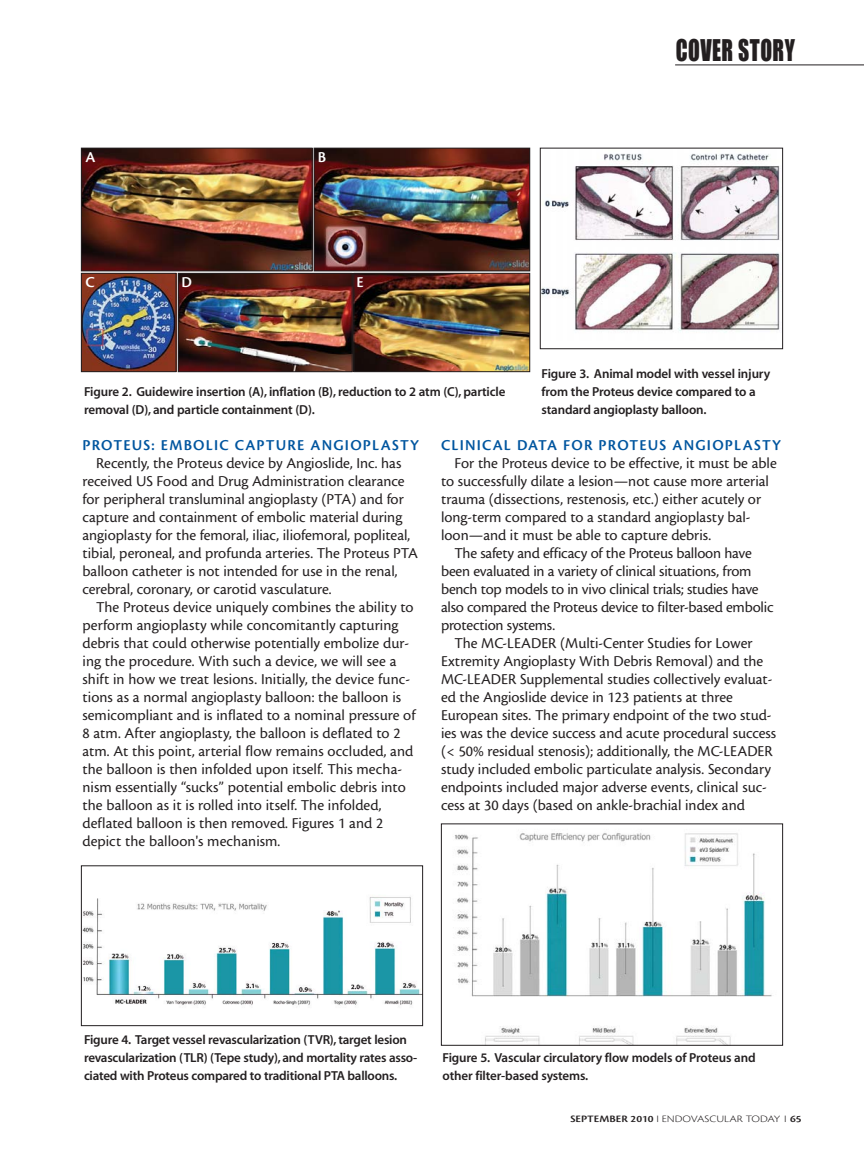
<style>
.page{position:relative;width:864px;height:1161px;background:#fff}
.page>*{position:absolute;margin:0;border:0;box-sizing:border-box;transform-origin:0 0}
.t1{font:27.75px "Impact";letter-spacing:.02em;color:#231f20;scale:.78 1}
.t2{font:15.75px/18px "Cronos MM 408 11";color:#231f20}
.t3{font:15.75px "Cronos MM 574 11";letter-spacing:.075em;color:#00559f}
.t4{font:15.75px "Cronos MM 574 11";color:#fff}
.t5{font:13.05px/18px "Myriad MM 565 600";letter-spacing:-.01em;color:#231f20}
.t6{font:10.2px "Cronos MM 250 11";color:#231f20;scale:1.18 1}
.s1{font-family:"Cronos MM 574 11"}
</style>
<div class="page">
<hr style="left:675px;top:65px;width:189px;height:1px;background:#231f20">
<img style="left:542px;top:153px;width:238px;height:179px">
<div style="left:540px;top:148px;width:243px;height:201px;border:1px solid #231f20"></div>
<img style="left:455px;top:833px;width:317px;height:211px">
<div style="left:441px;top:824px;width:342px;height:222px;border:1px solid #231f20"></div>
<img style="left:83px;top:897px;width:338px;height:109px">
<div style="left:81px;top:865px;width:342px;height:161px;border:1px solid #231f20"></div>
<img style="left:180px;top:275px;width:171px;height:95px">
<div style="left:178px;top:273px;width:175px;height:99px;border:1px solid #231f20"></div>
<img style="left:83px;top:275px;width:91px;height:95px">
<div style="left:81px;top:273px;width:95px;height:99px;border:1px solid #231f20"></div>
<img style="left:355px;top:275px;width:173px;height:95px">
<div style="left:353px;top:273px;width:177px;height:99px;border:1px solid #231f20"></div>
<img style="left:83px;top:150px;width:228px;height:119px">
<div style="left:81px;top:148px;width:232px;height:123px;border:1px solid #231f20"></div>
<img style="left:316px;top:150px;width:212px;height:119px">
<div style="left:314px;top:148px;width:216px;height:123px;border:1px solid #231f20"></div>
<p class="t4" style="left:86px;top:152px;width:11px">A</p>
<p class="t4" style="left:318px;top:152px;width:10px">B</p>
<h1 class="t1" style="left:676px;top:41px;width:154px">COVER STORY</h1>
<p class="t4" style="left:86px;top:277px;width:11px">C</p>
<p class="t4" style="left:181px;top:277px;width:12px">D</p>
<p class="t4" style="left:357px;top:277px;width:9px">E</p>
<p class="t5" style="left:84px;top:384px;width:423px">Figure 2. Guidewire insertion (A), inflation (B), reduction to 2 atm (C), particle removal (D), and particle containment (D).</p>
<p class="t5" style="left:542px;top:366px;width:230px">Figure 3. Animal model with vessel injury from the Proteus device compared to a standard angioplasty balloon.</p>
<p class="t3" style="left:83px;top:440px;width:338px">PROTEUS: EMBOLIC CAPTURE ANGIOPLASTY</p>
<p class="t2" style="left:83px;top:455px;width:337px;text-indent:13px">Recently, the Proteus device by Angioslide, Inc. has received US Food and Drug Administration clearance for peripheral transluminal angioplasty (PTA) and for capture and containment of embolic material during angioplasty for the femoral, iliac, iliofemoral, popliteal, tibial, peroneal, and profunda arteries. The Proteus PTA balloon catheter is not intended for use in the renal, cerebral, coronary, or carotid vasculature.</p>
<p class="t2" style="left:83px;top:599px;width:335px;text-indent:13px">The Proteus device uniquely combines the ability to perform angioplasty while concomitantly capturing debris that could otherwise potentially embolize dur&shy;ing the procedure. With such a device, we will see a shift in how we treat lesions. Initially, the device func&shy;tions as a normal angioplasty balloon: the balloon is semicompliant and is inflated to a nominal pressure of 8 atm. After angioplasty, the balloon is deflated to 2 atm. At this point, arterial flow remains occluded, and the balloon is then infolded upon itself. This mecha&shy;nism essentially “sucks” potential embolic debris into the balloon as it is rolled into itself. The infolded, deflated balloon is then removed. Figures 1 and 2 depict the balloon's mechanism.</p>
<p class="t3" style="left:441px;top:440px;width:341px">CLINICAL DATA FOR PROTEUS ANGIOPLASTY</p>
<p class="t2" style="left:455px;top:455px;width:324px">For the Proteus device to be effective, it must be able</p>
<p class="t2" style="left:441px;top:473px;width:329px">to successfully dilate a lesion—not cause more arterial</p>
<p class="t2" style="left:441px;top:491px;width:322px">trauma (dissections, restenosis, etc.) either acutely or</p>
<p class="t2" style="left:441px;top:509px;width:311px">long-term compared to a standard angioplasty bal-</p>
<p class="t2" style="left:441px;top:527px;width:272px">loon—and it must be able to capture debris.</p>
<p class="t2" style="left:455px;top:545px;width:299px">The safety and efficacy of the Proteus balloon have</p>
<p class="t2" style="left:441px;top:563px;width:312px">been evaluated in a variety of clinical situations, from</p>
<p class="t2" style="left:441px;top:581px;width:319px">bench top models to in vivo clinical trials; studies have</p>
<p class="t2" style="left:441px;top:599px;width:334px">also compared the Proteus device to filter-based embolic</p>
<p class="t2" style="left:441px;top:617px;width:116px">protection systems.</p>
<p class="t2" style="left:455px;top:635px;width:300px">The MC-LEADER (Multi-Center Studies for Lower</p>
<p class="t2" style="left:441px;top:653px;width:324px">Extremity Angioplasty With Debris Removal) and the</p>
<p class="t2" style="left:441px;top:671px;width:333px">MC-LEADER Supplemental studies collectively evaluat-</p>
<p class="t2" style="left:441px;top:689px;width:293px">ed the Angioslide device in 123 patients at three</p>
<p class="t2" style="left:441px;top:707px;width:332px">European sites. The primary endpoint of the two stud-</p>
<p class="t2" style="left:441px;top:725px;width:337px">ies was the device success and acute procedural success</p>
<p class="t2" style="left:441px;top:743px;width:333px">(&lt; 50% residual stenosis); additionally, the MC-LEADER</p>
<p class="t2" style="left:441px;top:761px;width:332px">study included embolic particulate analysis. Secondary</p>
<p class="t2" style="left:441px;top:779px;width:328px">endpoints included major adverse events, clinical suc-</p>
<p class="t2" style="left:441px;top:797px;width:305px">cess at 30 days (based on ankle-brachial index and</p>
<p class="t5" style="left:84px;top:1032px;width:335px">Figure 4. Target vessel revascularization (TVR), target lesion revascularization (TLR) (Tepe study), and mortality rates asso&shy;ciated with Proteus compared to traditional PTA balloons.</p>
<p class="t5" style="left:442px;top:1050px;width:315px">Figure 5. Vascular circulatory flow models of Proteus and other filter-based systems.</p>
<p class="t6" style="left:570px;top:1114px;width:198px"><span class="s1">SEPTEMBER 2010</span> I ENDOVASCULAR TODAY I <span class="s1">65</span></p>
</div>
